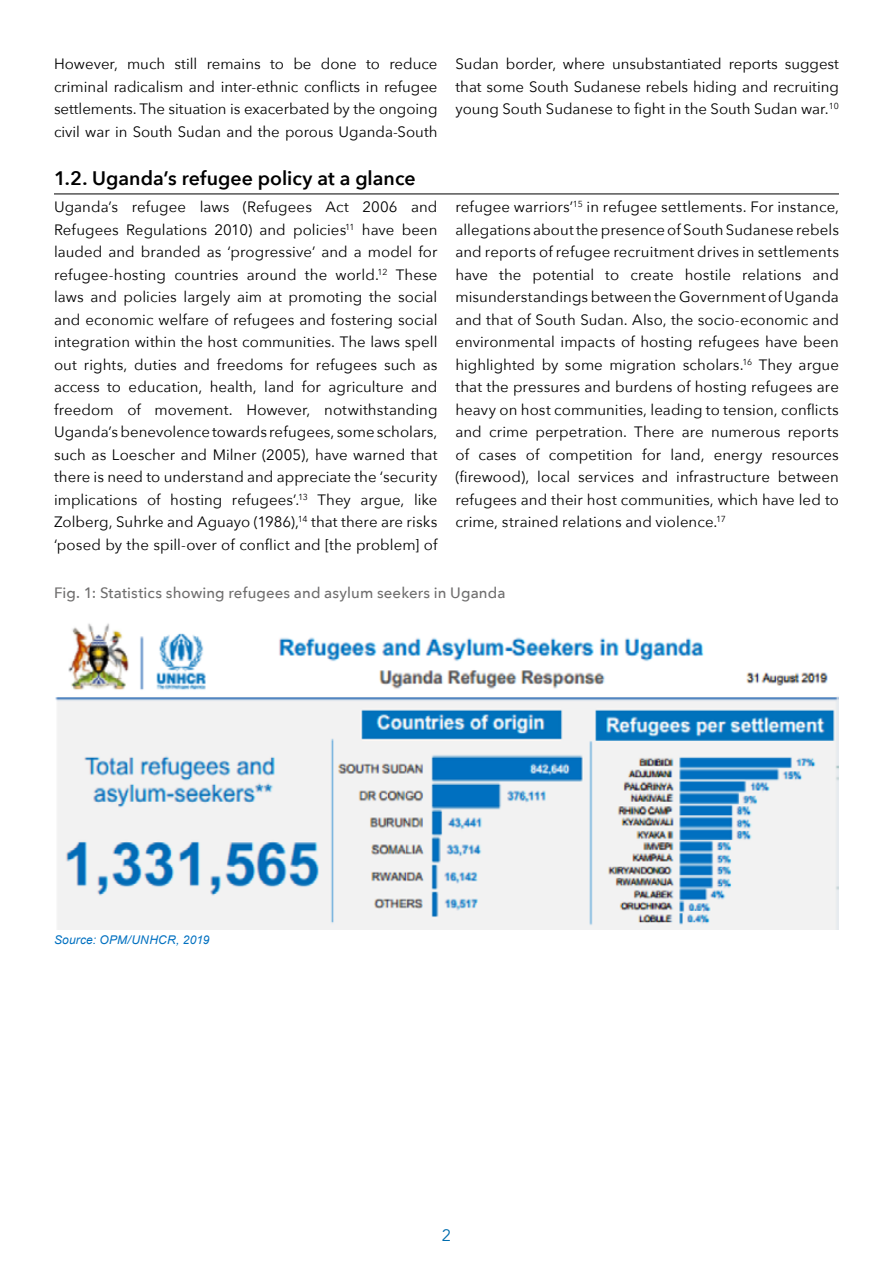
<style>
.page{position:relative;width:893px;height:1263px;background:#fff}
.page>*{position:absolute;margin:0;border:0;box-sizing:border-box;transform-origin:0 0}
.t1{font:600 19.5px "Avenir Next";color:#000}
.t2{font:16.5px "Avenir";color:#006dae}
.t3{font:15px/22.5px "Avenir Next";color:#000;text-align:justify}
.t4{font:500 15px "Avenir Next";letter-spacing:.005em;color:#706f6f}
.t5{font:italic 12px "Arial";letter-spacing:.02em;color:#0070c0}
</style>
<div class="page">
<hr style="left:54px;top:194px;width:785px;height:1px;background:#000">
<img style="left:55px;top:623px;width:784px;height:306px">
<p class="t3" style="left:54px;top:52px;width:385px">However, much still remains to be done to reduce criminal radicalism and inter-ethnic conflicts in refugee settlements. The situation is exacerbated by the ongoing civil war in South Sudan and the porous Uganda-South</p>
<p class="t3" style="left:455px;top:52px;width:385px">Sudan border, where unsubstantiated reports suggest that some South Sudanese rebels hiding and recruiting young South Sudanese to fight in the South Sudan war.<sup>10</sup></p>
<h1 class="t1" style="left:54px;top:162px;width:363px">1.2. Uganda’s refugee policy at a glance</h1>
<p class="t3" style="left:54px;top:195px;width:385px">Uganda’s refugee laws (Refugees Act 2006 and Refugees Regulations 2010) and policies<sup>11</sup> have been lauded and branded as ‘progressive’ and a model for refugee-hosting countries around the world.<sup>12</sup> These laws and policies largely aim at promoting the social and economic welfare of refugees and fostering social integration within the host communities. The laws spell out rights, duties and freedoms for refugees such as access to education, health, land for agriculture and freedom of movement. However, notwithstanding Uganda’s benevolence towards refugees, some scholars, such as Loescher and Milner (2005), have warned that there is need to understand and appreciate the ‘security implications of hosting refugees’.<sup>13</sup> They argue, like Zolberg, Suhrke and Aguayo (1986),<sup>14</sup> that there are risks ‘posed by the spill-over of conflict and [the problem] of</p>
<p class="t3" style="left:455px;top:195px;width:385px">refugee warriors’<sup>15</sup> in refugee settlements. For instance, allegations about the presence of South Sudanese rebels and reports of refugee recruitment drives in settlements have the potential to create hostile relations and misunderstandings between the Government of Uganda and that of South Sudan. Also, the socio-economic and environmental impacts of hosting refugees have been highlighted by some migration scholars.<sup>16</sup> They argue that the pressures and burdens of hosting refugees are heavy on host communities, leading to tension, conflicts and crime perpetration. There are numerous reports of cases of competition for land, energy resources (firewood), local services and infrastructure between refugees and their host communities, which have led to crime, strained relations and violence.<sup>17</sup></p>
<p class="t4" style="left:54px;top:580px;width:453px">Fig. 1: Statistics showing refugees and asylum seekers in Uganda</p>
<p class="t5" style="left:54px;top:932px;width:157px">Source: OPM/UNHCR, 2019</p>
<p class="t2" style="left:442px;top:1226px;width:11px">2</p>
</div>
